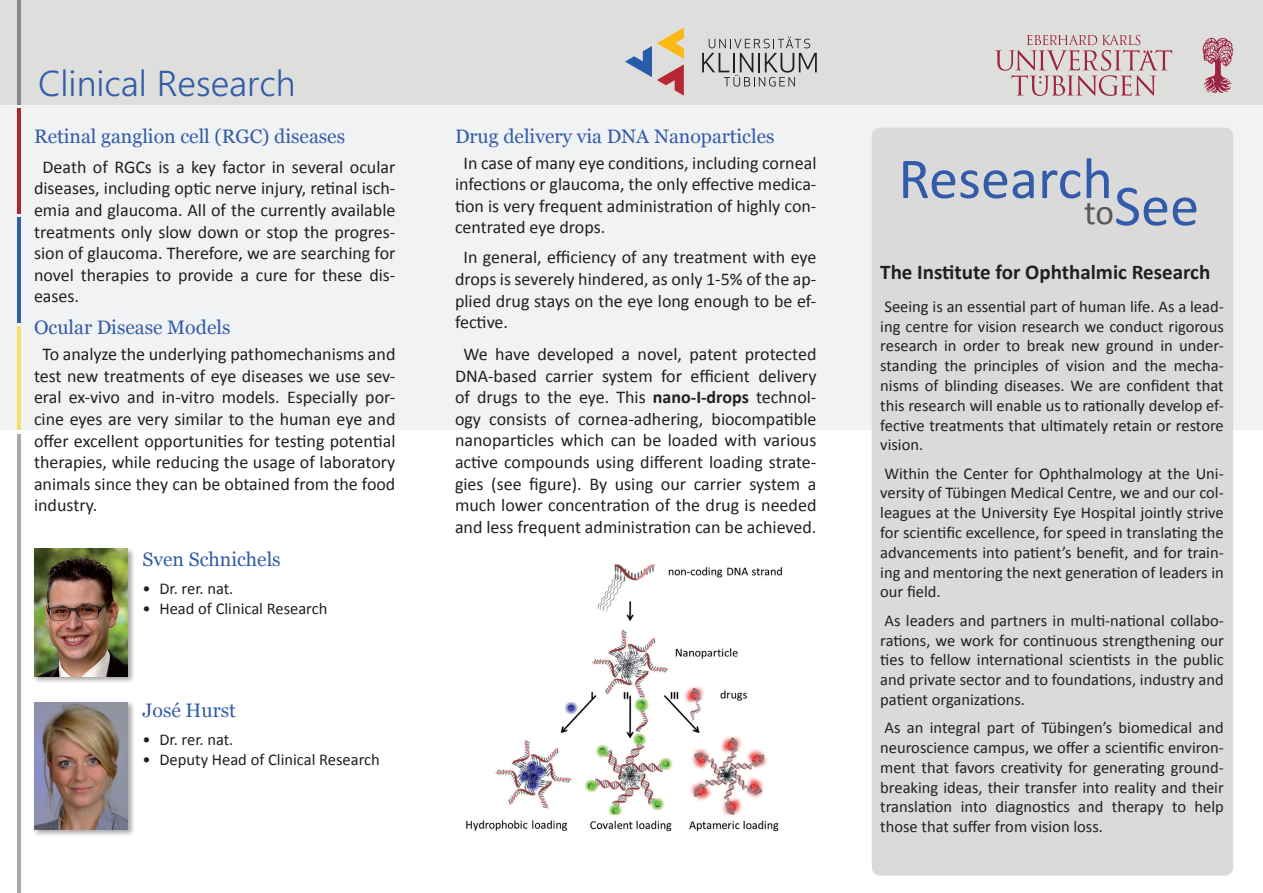
<style>
.page{position:relative;width:1263px;height:893px;background:#fff}
.page>*{position:absolute;margin:0;border:0;box-sizing:border-box;transform-origin:0 0}
.t1{font:58.5px "Calibri";color:#325ba9}
.t2{font:300 36px "Segoe WP";color:#325ba9}
.t3{font:700 21px "Calibri";color:#231f20}
.t4{font:19.5px "Georgia";color:#325ba9}
.t5{font:18px/21.6px "Calibri";color:#231f20;text-align:justify}
.t6{font:16.5px/19.8px "Calibri";color:#231f20;text-align:justify}
.s1{font-weight:700}
</style>
<div class="page">
<div style="left:0;top:4px;width:1263px;height:425px;background:#f0f2f3"></div>
<div style="left:0;top:0;width:1263px;height:105px;background:#dedfdd"></div>
<div style="left:32px;top:547px;width:103px;height:137px;background:#231f20;opacity:.4"></div>
<img style="left:34px;top:549px;width:94px;height:127px">
<div style="left:32px;top:700px;width:103px;height:137px;background:#231f20;opacity:.4"></div>
<img style="left:34px;top:702px;width:94px;height:128px">
<svg style="left:625px;top:28px;width:59px;height:68px"></svg>
<svg style="left:702px;top:37px;width:114px;height:50px"></svg>
<svg style="left:995px;top:35px;width:177px;height:61px"></svg>
<svg style="left:1203px;top:38px;width:30px;height:55px"></svg>
<hr style="left:17px;top:434px;width:4px;height:459px;background:#a6a8ac">
<hr style="left:17px;top:0;width:4px;height:105px;background:#86888c">
<hr style="left:17px;top:108px;width:4px;height:106px;background:#b4262f">
<hr style="left:17px;top:217px;width:4px;height:105px;background:#325ba9">
<hr style="left:17px;top:326px;width:4px;height:103px;background:#fbdd6b">
<div style="left:872px;top:128px;width:361px;height:748px;background:#dbdada;border-radius:9px"></div>
<img style="left:466px;top:564px;width:316px;height:268px">
<h2 class="t2" style="left:38px;top:61px;width:259px">Clinical Research</h2>
<p class="t4" style="left:34px;top:124px;width:313px">Retinal ganglion cell (RGC) diseases</p>
<p class="t5" style="left:34px;top:155px;width:363px;text-indent:8px">Death of RGCs is a key factor in several ocular diseases, including optic nerve injury, retinal isch&shy;emia and glaucoma. All of the currently available treatments only slow down or stop the progres&shy;sion of glaucoma. Therefore, we are searching for novel therapies to provide a cure for these dis&shy;eases.</p>
<p class="t4" style="left:34px;top:316px;width:198px">Ocular Disease Models</p>
<p class="t5" style="left:34px;top:343px;width:363px;text-indent:8px">To analyze the underlying pathomechanisms and test new treatments of eye diseases we use sev&shy;eral ex-vivo and in-vitro models. Especially por&shy;cine eyes are very similar to the human eye and offer excellent opportunities for testing potential therapies, while reducing the usage of laboratory animals since they can be obtained from the food industry.</p>
<p class="t4" style="left:142px;top:547px;width:140px">Sven Schnichels</p>
<p class="t6" style="left:142px;top:578px;width:92px">• Dr. rer. nat.</p>
<p class="t6" style="left:142px;top:598px;width:186px">• Head of Clinical Research</p>
<p class="t4" style="left:142px;top:698px;width:95px">José Hurst</p>
<p class="t6" style="left:142px;top:729px;width:92px">• Dr. rer. nat.</p>
<p class="t6" style="left:142px;top:749px;width:239px">• Deputy Head of Clinical Research</p>
<p class="t4" style="left:455px;top:124px;width:321px">Drug delivery via DNA Nanoparticles</p>
<p class="t5" style="left:455px;top:151px;width:363px;text-indent:8px">In case of many eye conditions, including corneal infections or glaucoma, the only effective medica&shy;tion is very frequent administration of highly con&shy;centrated eye drops.</p>
<p class="t5" style="left:455px;top:246px;width:363px;text-indent:8px">In general, efficiency of any treatment with eye drops is severely hindered, as only 1-5% of the ap&shy;plied drug stays on the eye long enough to be ef&shy;fective.</p>
<p class="t5" style="left:455px;top:343px;width:363px;text-align:center">We have developed a novel, patent protected DNA-based carrier system for efficient delivery of drugs to the eye. This <span class="s1">nano-I-drops</span> technol&shy;ogy consists of cornea-adhering, biocompatible nanoparticles which can be loaded with various active compounds using different loading strate&shy;gies (see figure). By using our carrier system a much lower concentration of the drug is needed and less frequent administration can be achieved.</p>
<h1 class="t1" style="left:898px;top:138px;width:302px">Research<sub>to</sub>See</h1>
<p class="t3" style="left:880px;top:257px;width:332px">The Institute for Ophthalmic Research</p>
<p class="t6" style="left:880px;top:296px;width:345px">Seeing is an essential part of human life. As a lead&shy;ing centre for vision research we conduct rigorous research in order to break new ground in under&shy;standing the principles of vision and the mecha&shy;nisms of blinding diseases. We are confident that this research will enable us to rationally develop ef&shy;fective treatments that ultimately retain or restore vision.</p>
<p class="t6" style="left:880px;top:463px;width:345px">Within the Center for Ophthalmology at the Uni&shy;versity of Tübingen Medical Centre, we and our col&shy;leagues at the University Eye Hospital jointly strive for scientific excellence, for speed in translating the advancements into patient’s benefit, and for train&shy;ing and mentoring the next generation of leaders in our field.</p>
<p class="t6" style="left:880px;top:610px;width:345px">As leaders and partners in multi-national collabo&shy;rations, we work for continuous strengthening our ties to fellow international scientists in the public and private sector and to foundations, industry and patient organizations.</p>
<p class="t6" style="left:880px;top:717px;width:345px">As an integral part of Tübingen’s biomedical and neuroscience campus, we offer a scientific environ&shy;ment that favors creativity for generating ground&shy;breaking ideas, their transfer into reality and their translation into diagnostics and therapy to help those that suffer from vision loss.</p>
</div>
